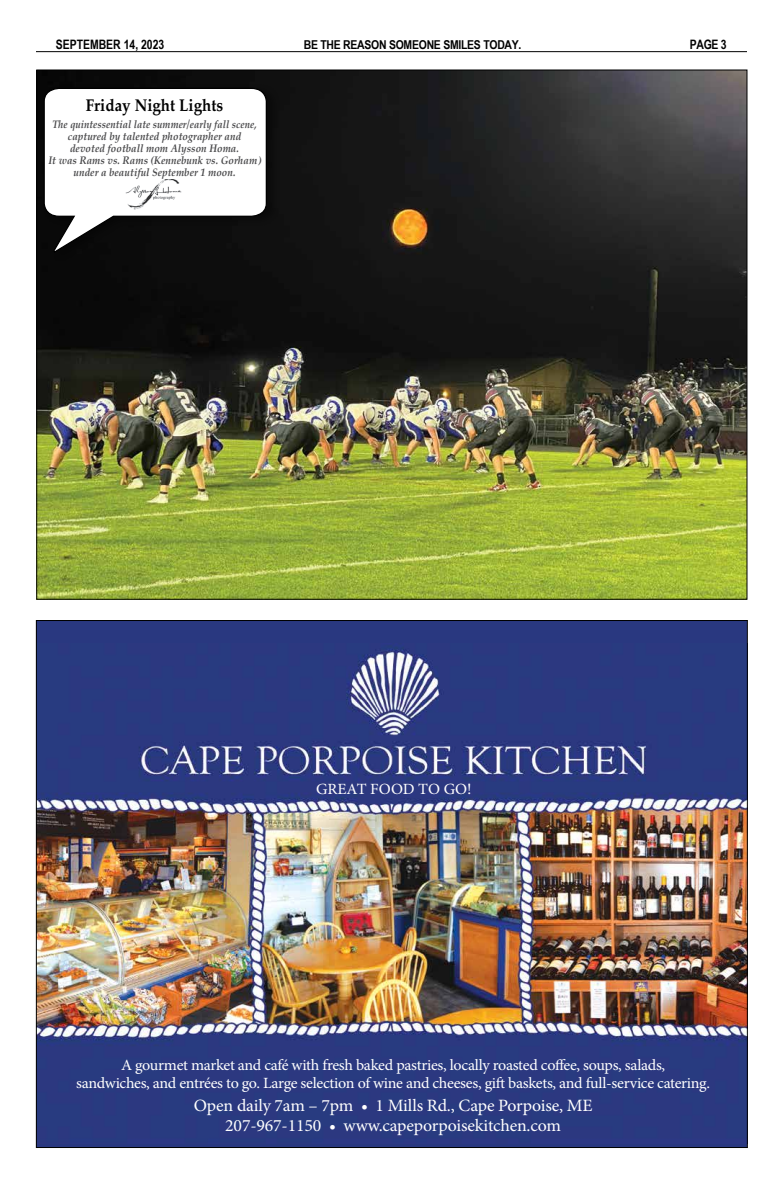
<style>
.page{position:relative;width:783px;height:1188px;background:#fff}
.page>*{position:absolute;margin:0;border:0;box-sizing:border-box;transform-origin:0 0}
.t1{font:17.3px/20.8px "Minion Pro";letter-spacing:-.01em;color:#fff;text-align:center}
.t2{font:700 17px "Palatino";letter-spacing:.005em;color:#000;scale:.89 1}
.t3{font:15.6px/18.7px "Minion Pro";letter-spacing:-.02em;color:#fff;text-align:center}
.t4{font:15.6px "Minion Pro";color:#fff}
.t5{font:700 13px "Arial Narrow";color:#000}
.t6{font:700 12.2px "Arial Narrow";letter-spacing:-.02em;color:#000;scale:1.04 1}
.t7{font:italic 700 11px/12px "Palatino";letter-spacing:.005em;color:#48484a;text-align:center;scale:.87 1}
</style>
<div class="page">
<hr style="left:36px;top:51px;width:711px;height:1px;background:#000">
<img style="left:38px;top:72px;width:708px;height:526px">
<div style="left:36px;top:621px;width:711px;height:527px;background:#293880"></div>
<img style="left:38px;top:646px;width:708px;height:400px">
<div style="left:42px;top:84px;width:238px;height:178px;background:#0d0d0d"></div>
<svg style="left:44px;top:88px;width:223px;height:165px"></svg>
<img style="left:113px;top:179px;width:69px;height:31px">
<p class="t5" style="left:56px;top:36px;width:110px">SEPTEMBER 14, 2023</p>
<p class="t6" style="left:304px;top:37px;width:211px">BE THE REASON SOMEONE SMILES TODAY.</p>
<p class="t5" style="left:690px;top:36px;width:39px">PAGE 3</p>
<h2 class="t2" style="left:86px;top:90px;width:156px">Friday Night Lights</h2>
<p class="t7" style="left:48px;top:118px;width:245px">The quintessential late summer/early fall scene, captured by talented photographer and<br>devoted football mom Alysson Homa.<br>It was Rams vs. Rams (Kennebunk vs. Gorham) under a beautiful September 1 moon.</p>
<h3 class="t4" style="left:316px;top:779px;width:157px">GREAT FOOD TO GO!</h3>
<h3 class="t3" style="left:76px;top:1055px;width:635px">A gourmet market and café with fresh baked pastries, locally roasted coffee, soups, salads,<br>sandwiches, and entrées to go. Large selection of wine and cheeses, gift baskets, and full-service catering.</h3>
<h1 class="t1" style="left:194px;top:1095px;width:400px">Open daily 7am – 7pm • 1 Mills Rd., Cape Porpoise, ME<br>207-967-1150 • www.capeporpoisekitchen.com</h1>
</div>
